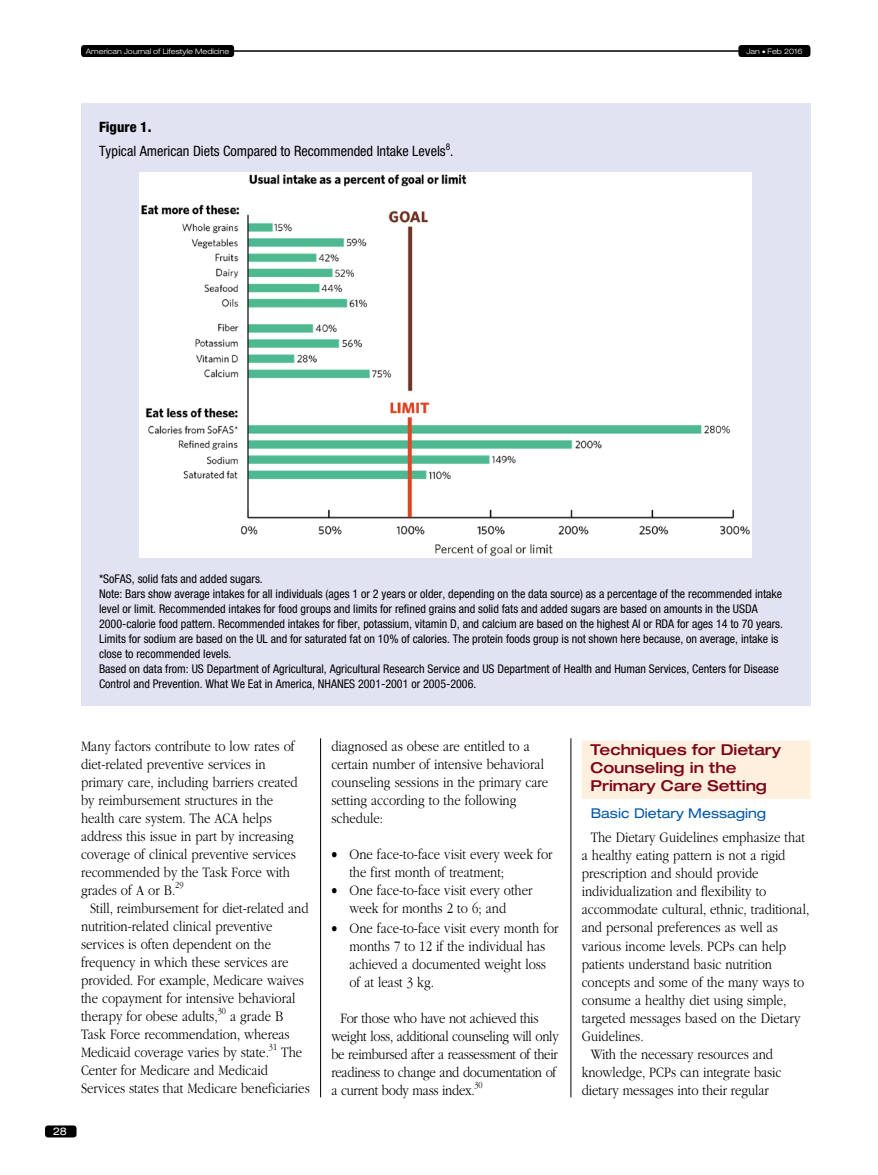
<style>
.page{position:relative;width:878px;height:1175px;background:#fff}
.page>*{position:absolute;margin:0;border:0;box-sizing:border-box;transform-origin:0 0}
.t1{font:300 15px/18px "ITC Garamond Std";color:#000;scale:.85 1}
.t2{font:300 15px/18px "ITC Garamond Std";letter-spacing:-.02em;color:#000;scale:.85 1}
.t3{font:500 expanded 15px/18px "Helvetica Neue LT Std";color:#7d0318}
.t4{font:condensed 14.25px "Helvetica Neue LT Std";color:#000}
.t5{font:800 condensed 14.25px "Helvetica Neue LT Std";color:#000}
.t6{font:expanded 13.5px "Helvetica Neue LT Std";color:#0057a8}
.t7{font:condensed 12px/15px "Helvetica Neue LT Std";color:#000}
.t8{font:expanded 10.5px "Helvetica Neue LT Std";color:#fff}
.t9{font:300 9.75px "ITC Garamond Std";color:#000;scale:.85 1}
.t10{font:condensed 9.3px "Helvetica Neue LT Std";color:#000}
.t11{font:300 expanded 7.5px "Helvetica Neue LT Std";color:#fff}
</style>
<div class="page">
<div style="left:45px;top:1125px;width:31px;height:12px;background:#000;border-radius:3px"></div>
<div style="left:81px;top:45px;width:153px;height:12px;background:#000;border-radius:3px"></div>
<hr style="left:232px;top:50px;width:516px;height:2px;background:#000">
<div style="left:738px;top:45px;width:72px;height:12px;background:#000;border-radius:3px"></div>
<hr style="left:570px;top:738px;width:1px;height:359px;background:#000">
<hr style="left:320px;top:738px;width:1px;height:359px;background:#000">
<div style="left:581px;top:740px;width:229px;height:59px;background:#fff0de"></div>
<div style="left:81px;top:104px;width:729px;height:602px;background:#e1e3f3"></div>
<img style="left:140px;top:172px;width:612px;height:386px">
<p class="t11" style="left:86px;top:47px;width:145px">American Journal of Lifestyle Medicine</p>
<p class="t11" style="left:746px;top:47px;width:57px">Jan • Feb 2016</p>
<p class="t5" style="left:99px;top:118px;width:54px">Figure 1.</p>
<p class="t4" style="left:99px;top:143px;width:356px">Typical American Diets Compared to Recommended Intake Levels .</p>
<p class="t10" style="left:446px;top:141px;width:6px">8</p>
<p class="t7" style="left:99px;top:571px;width:685px">*SoFAS, solid fats and added sugars.<br>Note: Bars show average intakes for all individuals (ages 1 or 2 years or older, depending on the data source) as a percentage of the recommended intake level or limit. Recommended intakes for food groups and limits for refined grains and solid fats and added sugars are based on amounts in the USDA 2000-calorie food pattern. Recommended intakes for fiber, potassium, vitamin D, and calcium are based on the highest AI or RDA for ages 14 to 70 years.<br>Limits for sodium are based on the UL and for saturated fat on 10% of calories. The protein foods group is not shown here because, on average, intake is close to recommended levels.<br>Based on data from: US Department of Agricultural, Agricultural Research Service and US Department of Health and Human Services, Centers for Disease Control and Prevention. What We Eat in America, NHANES 2001-2001 or 2005-2006.</p>
<p class="t8" style="left:53px;top:1125px;width:15px">28</p>
<p class="t1" style="left:81px;top:737px;width:256px">Many factors contribute to low rates of diet-related preventive services in primary care, including barriers created by reimbursement structures in the health care system. The ACA helps address this issue in part by increasing coverage of clinical preventive services recommended by the Task Force with grades of A or B.</p>
<p class="t9" style="left:175px;top:880px;width:11px">29</p>
<p class="t1" style="left:81px;top:899px;width:269px;text-indent:9px">Still, reimbursement for diet-related and nutrition-related clinical preventive services is often dependent on the frequency in which these services are provided. For example, Medicare waives the copayment for intensive behavioral therapy for obese adults,</p>
<p class="t9" style="left:218px;top:1006px;width:11px">30</p>
<p class="t1" style="left:81px;top:1007px;width:247px;text-indent:149px">a grade B<br>Task Force recommendation, whereas<br>Medicaid coverage varies by state.</p>
<p class="t9" style="left:269px;top:1042px;width:11px">31</p>
<p class="t1" style="left:281px;top:1043px;width:26px">The</p>
<p class="t1" style="left:81px;top:1061px;width:270px">Center for Medicare and Medicaid<br>Services states that Medicare beneficiaries</p>
<p class="t1" style="left:331px;top:737px;width:256px">diagnosed as obese are entitled to a certain number of intensive behavioral counseling sessions in the primary care setting according to the following schedule:</p>
<p class="t1" style="left:349px;top:845px;width:240px;text-indent:-18px">• One face-to-face visit every week for the first month of treatment;</p>
<p class="t1" style="left:331px;top:881px;width:238px;text-align:center">• One face-to-face visit every other week for months 2 to 6; and</p>
<p class="t1" style="left:349px;top:919px;width:247px;text-indent:-18px">• One face-to-face visit every month for months 7 to 12 if the individual has achieved a documented weight loss of at least 3 kg.</p>
<p class="t2" style="left:331px;top:1009px;width:269px;text-indent:9px">For those who have not achieved this weight loss, additional counseling will only be reimbursed after a reassessment of their readiness to change and documentation of a current body mass index.</p>
<p class="t9" style="left:474px;top:1079px;width:11px">30</p>
<p class="t3" style="left:590px;top:740px;width:192px">Techniques for Dietary<br>Counseling in the<br>Primary Care Setting</p>
<p class="t6" style="left:590px;top:805px;width:177px">Basic Dietary Messaging</p>
<p class="t1" style="left:590px;top:829px;width:253px">The Dietary Guidelines emphasize that</p>
<p class="t1" style="left:581px;top:847px;width:241px">a healthy eating pattern is not a rigid</p>
<p class="t1" style="left:581px;top:865px;width:210px">prescription and should provide</p>
<p class="t1" style="left:581px;top:883px;width:219px">individualization and flexibility to</p>
<p class="t1" style="left:581px;top:901px;width:269px">accommodate cultural, ethnic, traditional,</p>
<p class="t1" style="left:581px;top:919px;width:232px">and personal preferences as well as</p>
<p class="t1" style="left:581px;top:937px;width:242px">various income levels. PCPs can help</p>
<p class="t1" style="left:581px;top:955px;width:225px">patients understand basic nutrition</p>
<p class="t1" style="left:581px;top:973px;width:263px">concepts and some of the many ways to</p>
<p class="t1" style="left:581px;top:991px;width:242px">consume a healthy diet using simple,</p>
<p class="t1" style="left:581px;top:1009px;width:259px">targeted messages based on the Dietary</p>
<p class="t1" style="left:581px;top:1027px;width:74px">Guidelines.</p>
<p class="t1" style="left:590px;top:1045px;width:216px">With the necessary resources and</p>
<p class="t1" style="left:581px;top:1063px;width:236px">knowledge, PCPs can integrate basic</p>
<p class="t1" style="left:581px;top:1081px;width:222px">dietary messages into their regular</p>
</div>
